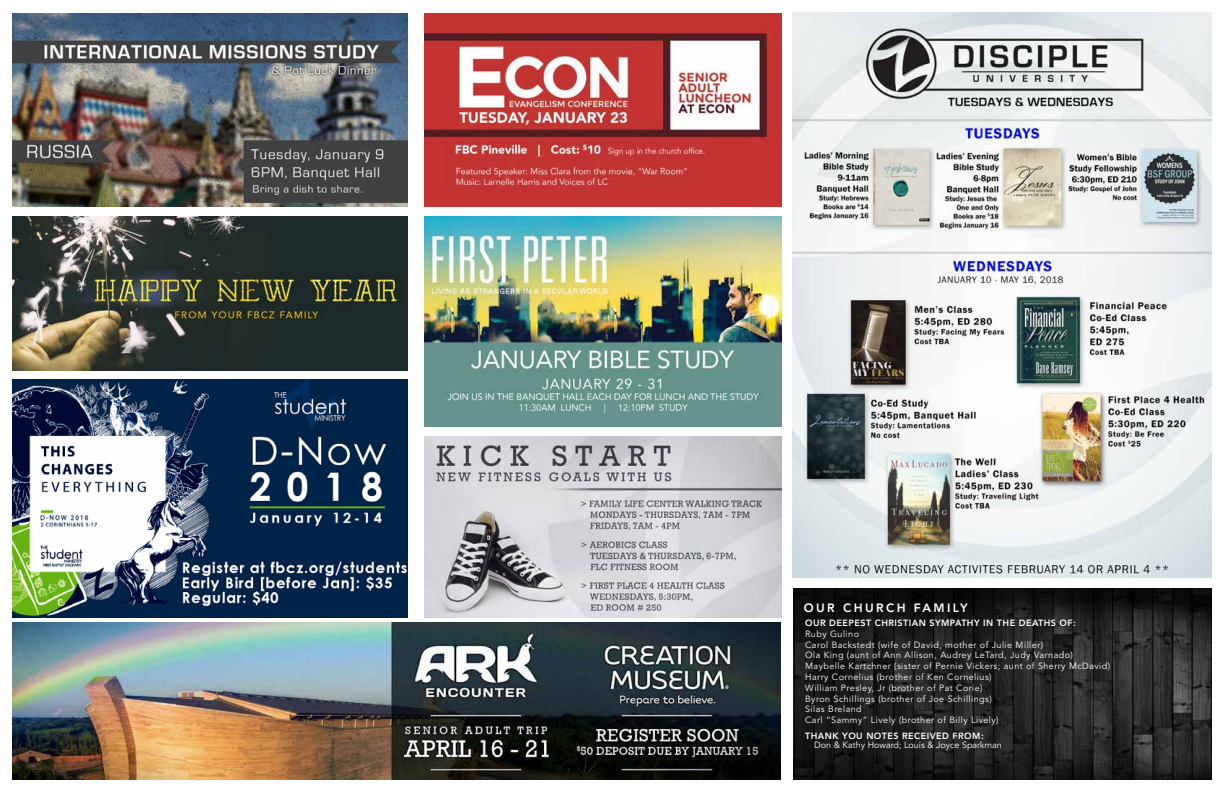
<style>
.page{position:relative;width:1224px;height:792px;background:#fff}
.page>*{position:absolute;margin:0;border:0;box-sizing:border-box;transform-origin:0 0}
.t1{font:800 12px "Avenir LT Std";letter-spacing:.2em;color:#fff}
.t2{font:9px/10.8px "Avenir LT Std";letter-spacing:.05em;color:#fff}
.t3{font:800 9px "Avenir LT Std";letter-spacing:.05em;color:#fff}
.t4{font:9px "Avenir LT Std";color:#fff}
</style>
<div class="page">
<img style="left:793px;top:589px;width:419px;height:191px">
<img style="left:12px;top:379px;width:396px;height:238px">
<img style="left:424px;top:436px;width:358px;height:181px">
<img style="left:424px;top:13px;width:358px;height:194px">
<img style="left:12px;top:13px;width:396px;height:194px">
<img style="left:424px;top:216px;width:358px;height:211px">
<img style="left:12px;top:216px;width:396px;height:154px">
<img style="left:12px;top:623px;width:769px;height:157px">
<img style="left:793px;top:13px;width:419px;height:564px">
<h1 class="t1" style="left:804px;top:601px;width:165px">OUR CHURCH FAMILY</h1>
<p class="t3" style="left:805px;top:618px;width:272px">OUR DEEPEST CHRISTIAN SYMPATHY IN THE DEATHS OF:</p>
<p class="t2" style="left:805px;top:629px;width:306px">Ruby Gulino<br>Carol Backstedt (wife of David, mother of Julie Miller)<br>Ola King (aunt of Ann Allison, Audrey LeTard, Judy Varnado)<br>Maybelle Kartchner (sister of Pernie Vickers; aunt of Sherry McDavid)<br>Harry Cornelius (brother of Ken Cornelius)<br>William Presley, Jr (brother of Pat Corie)<br>Byron Schillings (brother of Joe Schillings)<br>Silas Breland<br>Carl “Sammy” Lively (brother of Billy Lively)</p>
<p class="t3" style="left:805px;top:730px;width:180px">THANK YOU NOTES RECEIVED FROM:</p>
<p class="t4" style="left:814px;top:739px;width:189px">Don &amp; Kathy Howard; Louis &amp; Joyce Sparkman</p>
</div>
